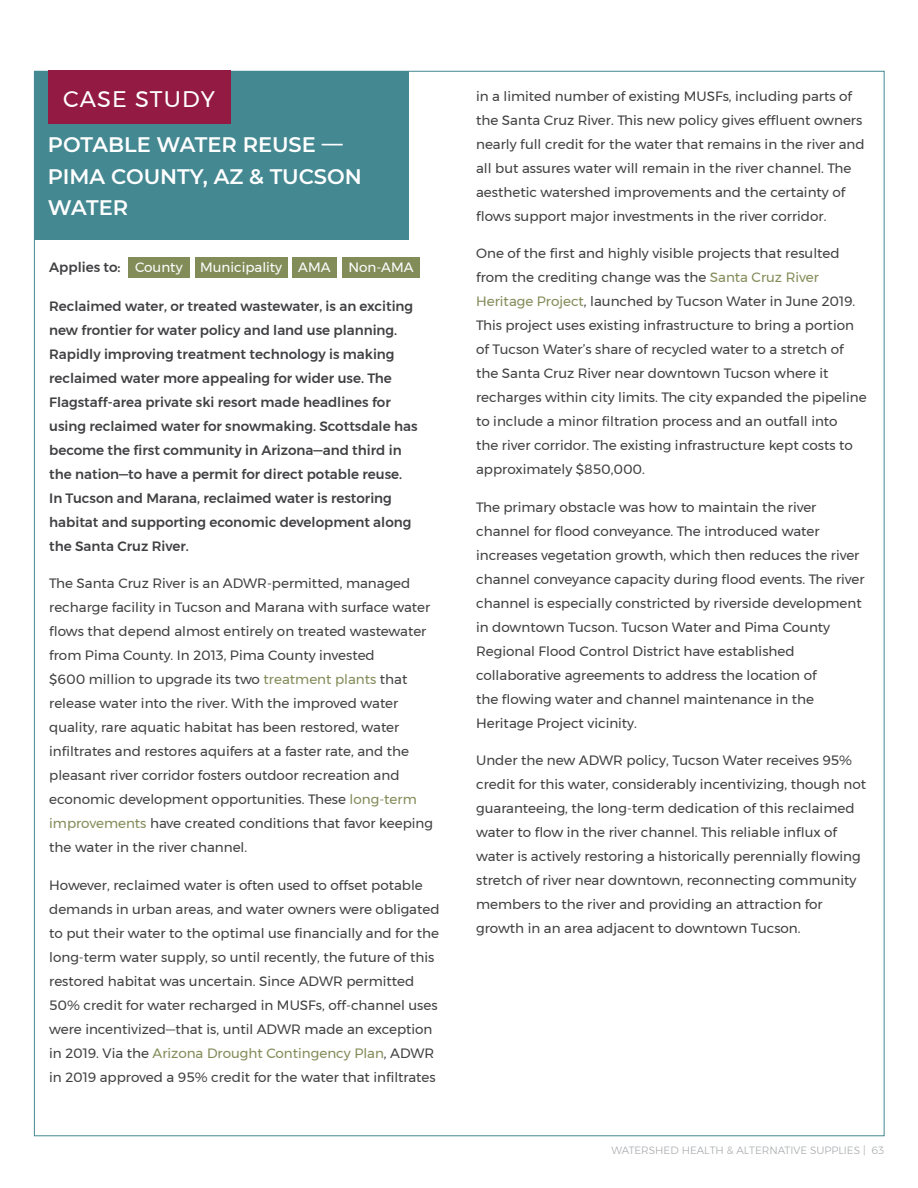
<style>
.page{position:relative;width:918px;height:1188px;background:#fff}
.page>*{position:absolute;margin:0;border:0;box-sizing:border-box;transform-origin:0 0}
.t1{font:22.5px "Montserrat";letter-spacing:.05em;color:#fff}
.t2{font:600 21px/31.5px "Montserrat";color:#fff}
.t3{font:13.5px/24px "Montserrat";color:#414042}
.t4{font:500 13.5px/24px "Montserrat";color:#414042}
.t5{font:13.5px "Montserrat";color:#fff}
.t6{font:300 10.5px "Montserrat";color:#a7a9ac}
.s1{font-weight:400;color:#fff}
.s2{color:#828c59}
</style>
<div class="page">
<div style="left:292px;top:257px;width:45px;height:21px;background:#828c59"></div>
<div style="left:342px;top:257px;width:78px;height:21px;background:#828c59"></div>
<div style="left:128px;top:257px;width:62px;height:21px;background:#828c59"></div>
<div style="left:195px;top:257px;width:92px;height:21px;background:#828c59"></div>
<div style="left:34px;top:71px;width:375px;height:169px;background:#448892"></div>
<div style="left:48px;top:71px;width:182px;height:53px;background:#931a42"></div>
<h1 class="t1" style="left:63px;top:82px;width:153px">CASE STUDY</h1>
<h2 class="t2" style="left:48px;top:128px;width:316px">POTABLE WATER REUSE —<br>PIMA COUNTY, AZ &amp; TUCSON<br>WATER</h2>
<p class="t4" style="left:49px;top:255px;width:135px">Applies to: <span class="s1">County</span></p>
<p class="t5" style="left:200px;top:257px;width:132px">Municipality AMA</p>
<p class="t5" style="left:348px;top:257px;width:67px">Non-AMA</p>
<p class="t4" style="left:49px;top:294px;width:370px">Reclaimed water, or treated wastewater, is an exciting new frontier for water policy and land use planning.<br>Rapidly improving treatment technology is making reclaimed water more appealing for wider use. The Flagstaff-area private ski resort made headlines for using reclaimed water for snowmaking. Scottsdale has become the first community in Arizona—and third in the nation—to have a permit for direct potable reuse.<br>In Tucson and Marana, reclaimed water is restoring habitat and supporting economic development along the Santa Cruz River.</p>
<p class="t3" style="left:49px;top:571px;width:385px">The Santa Cruz River is an ADWR-permitted, managed recharge facility in Tucson and Marana with surface water flows that depend almost entirely on treated wastewater from Pima County. In 2013, Pima County invested<br>$600 million to upgrade its two <span class="s2">treatment plants</span> that release water into the river. With the improved water quality, rare aquatic habitat has been restored, water infiltrates and restores aquifers at a faster rate, and the pleasant river corridor fosters outdoor recreation and economic development opportunities. These <span class="s2">long-term improvements</span> have created conditions that favor keeping the water in the river channel.</p>
<p class="t3" style="left:49px;top:873px;width:392px">However, reclaimed water is often used to offset potable demands in urban areas, and water owners were obligated to put their water to the optimal use financially and for the long-term water supply, so until recently, the future of this restored habitat was uncertain. Since ADWR permitted 50% credit for water recharged in MUSFs, off-channel uses were incentivized—that is, until ADWR made an exception in 2019. Via the <span class="s2">Arizona Drought Contingency Plan</span>, ADWR in 2019 approved a 95% credit for the water that infiltrates</p>
<p class="t3" style="left:476px;top:84px;width:390px">in a limited number of existing MUSFs, including parts of the Santa Cruz River. This new policy gives effluent owners nearly full credit for the water that remains in the river and all but assures water will remain in the river channel. The aesthetic watershed improvements and the certainty of flows support major investments in the river corridor.</p>
<p class="t3" style="left:476px;top:241px;width:392px">One of the first and highly visible projects that resulted from the crediting change was the <span class="s2">Santa Cruz River Heritage Project</span>, launched by Tucson Water in June 2019.<br>This project uses existing infrastructure to bring a portion of Tucson Water’s share of recycled water to a stretch of the Santa Cruz River near downtown Tucson where it recharges within city limits. The city expanded the pipeline to include a minor filtration process and an outfall into<br>the river corridor. The existing infrastructure kept costs to approximately $850,000.</p>
<p class="t3" style="left:476px;top:495px;width:390px">The primary obstacle was how to maintain the river channel for flood conveyance. The introduced water increases vegetation growth, which then reduces the river channel conveyance capacity during flood events. The river channel is especially constricted by riverside development in downtown Tucson. Tucson Water and Pima County Regional Flood Control District have established collaborative agreements to address the location of<br>the flowing water and channel maintenance in the Heritage Project vicinity.</p>
<p class="t3" style="left:476px;top:748px;width:391px">Under the new ADWR policy, Tucson Water receives 95% credit for this water, considerably incentivizing, though not guaranteeing, the long-term dedication of this reclaimed water to flow in the river channel. This reliable influx of water is actively restoring a historically perennially flowing stretch of river near downtown, reconnecting community members to the river and providing an attraction for growth in an area adjacent to downtown Tucson.</p>
<p class="t6" style="left:612px;top:1142px;width:274px">WATERSHED HEALTH &amp; ALTERNATIVE SUPPLIES | 63</p>
</div>
